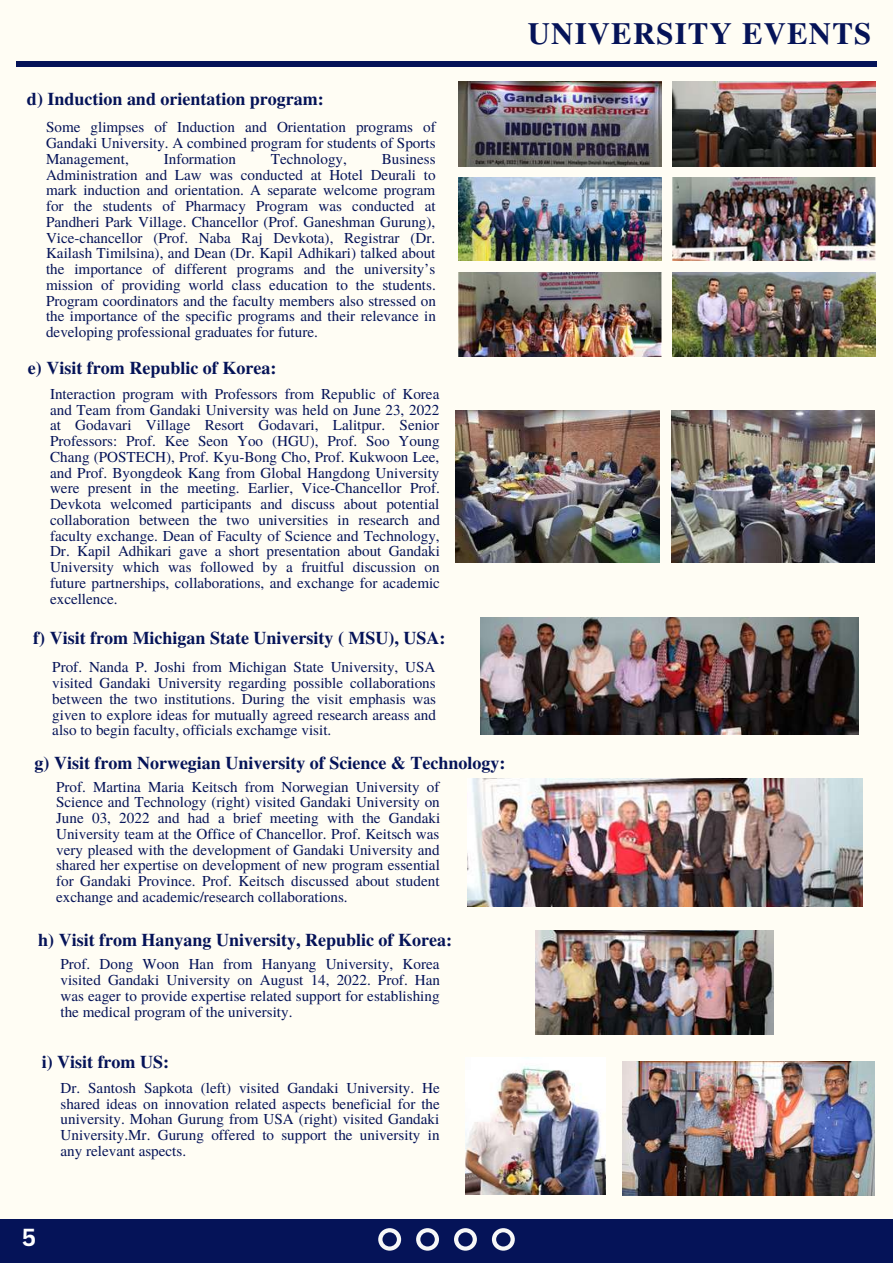
<style>
.page{position:relative;width:893px;height:1264px;background:#fff}
.page>*{position:absolute;margin:0;border:0;box-sizing:border-box;transform-origin:0 0}
.t1{font:700 30.75px "Te X Gyre Termes";letter-spacing:.04em;color:#051358}
.t2{font:700 24px "Canva Sans";color:#fff}
.t3{font:700 18px "Te X Gyre Termes";color:#051358}
.t4{font:15.15px/15.8px "Te X Gyre Termes";color:#051358;text-align:justify}
</style>
<div class="page">
<div style="left:0;top:0;width:892px;height:1262px;background:#fffdf4"></div>
<img style="left:458px;top:82px;width:203px;height:84px">
<img style="left:672px;top:82px;width:203px;height:84px">
<img style="left:458px;top:177px;width:203px;height:84px">
<img style="left:672px;top:177px;width:203px;height:84px">
<img style="left:458px;top:272px;width:203px;height:84px">
<img style="left:672px;top:272px;width:203px;height:84px">
<div style="left:0;top:1219px;width:892px;height:43px;background:#051358"></div>
<svg style="left:378px;top:1228px;width:136px;height:22px"></svg>
<div style="left:16px;top:61px;width:860px;height:6px;background:#051358"></div>
<img style="left:455px;top:411px;width:204px;height:151px">
<img style="left:671px;top:411px;width:203px;height:151px">
<img style="left:480px;top:617px;width:378px;height:117px">
<img style="left:468px;top:778px;width:394px;height:128px">
<img style="left:535px;top:930px;width:238px;height:104px">
<img style="left:465px;top:1057px;width:140px;height:137px">
<img style="left:623px;top:1061px;width:251px;height:134px">
<p class="t3" style="left:27px;top:85px;width:298px">d) Induction and orientation program:</p>
<p class="t4" style="left:46px;top:119px;width:391px">Some glimpses of Induction and Orientation programs of Gandaki University. A combined program for students of Sports Management,</p>
<p class="t4" style="left:164px;top:150px;width:74px">Information</p>
<p class="t4" style="left:271px;top:150px;width:78px">Technology,</p>
<p class="t4" style="left:46px;top:150px;width:391px;text-indent:336px">Business Administration and Law was conducted at Hotel Deurali to mark induction and orientation. A separate welcome program for the students of Pharmacy Program was conducted at Pandheri Park Village. Chancellor (Prof. Ganeshman Gurung), Vice-chancellor (Prof. Naba Raj Devkota), Registrar (Dr.<br>Kailash Timilsina), and Dean (Dr. Kapil Adhikari) talked about the importance of different programs and the university’s mission of providing world class education to the students.<br>Program coordinators and the faculty members also stressed on the importance of the specific programs and their relevance in developing professional graduates for future.</p>
<p class="t3" style="left:28px;top:354px;width:250px">e) Visit from Republic of Korea:</p>
<p class="t4" style="left:50px;top:385px;width:391px">Interaction program with Professors from Republic of Korea and Team from Gandaki University was held on June 23, 2022 at Godavari Village Resort Godavari, Lalitpur. Senior Professors: Prof. Kee Seon Yoo (HGU), Prof. Soo Young Chang (POSTECH), Prof. Kyu-Bong Cho, Prof. Kukwoon Lee, and Prof. Byongdeok Kang from Global Hangdong University were present in the meeting. Earlier, Vice-Chancellor Prof.<br>Devkota welcomed participants and discuss about potential collaboration between the two universities in research and faculty exchange. Dean of Faculty of Science and Technology, Dr. Kapil Adhikari gave a short presentation about Gandaki University which was followed by a fruitful discussion on future partnerships, collaborations, and exchange for academic excellence.</p>
<p class="t3" style="left:33px;top:624px;width:414px">f) Visit from Michigan State University ( MSU), USA:</p>
<p class="t4" style="left:52px;top:658px;width:385px">Prof. Nanda P. Joshi from Michigan State University, USA visited Gandaki University regarding possible collaborations between the two institutions. During the visit emphasis was given to explore ideas for mutually agreed research areass and also to begin faculty, officials exchamge visit.</p>
<p class="t3" style="left:35px;top:749px;width:472px">g) Visit from Norwegian University of Science &amp; Technology:</p>
<p class="t4" style="left:56px;top:777px;width:385px">Prof. Martina Maria Keitsch from Norwegian University of Science and Technology (right) visited Gandaki University on June 03, 2022 and had a brief meeting with the Gandaki University team at the Office of Chancellor. Prof. Keitsch was very pleased with the development of Gandaki University and shared her expertise on development of new program essential for Gandaki Province. Prof. Keitsch discussed about student exchange and academic/research collaborations.</p>
<p class="t3" style="left:38px;top:925px;width:415px">h) Visit from Hanyang University, Republic of Korea:</p>
<p class="t4" style="left:61px;top:955px;width:381px">Prof. Dong Woon Han from Hanyang University, Korea visited Gandaki University on August 14, 2022. Prof. Han was eager to provide expertise related support for establishing the medical program of the university.</p>
<p class="t3" style="left:42px;top:1048px;width:129px">i) Visit from US:</p>
<p class="t4" style="left:61px;top:1079px;width:381px">Dr. Santosh Sapkota (left) visited Gandaki University. He shared ideas on innovation related aspects beneficial for the university. Mohan Gurung from USA (right) visited Gandaki University.Mr. Gurung offered to support the university in any relevant aspects.</p>
<h1 class="t1" style="left:528px;top:10px;width:345px">UNIVERSITY EVENTS</h1>
<h2 class="t2" style="left:22px;top:1219px;width:16px">5</h2>
</div>
